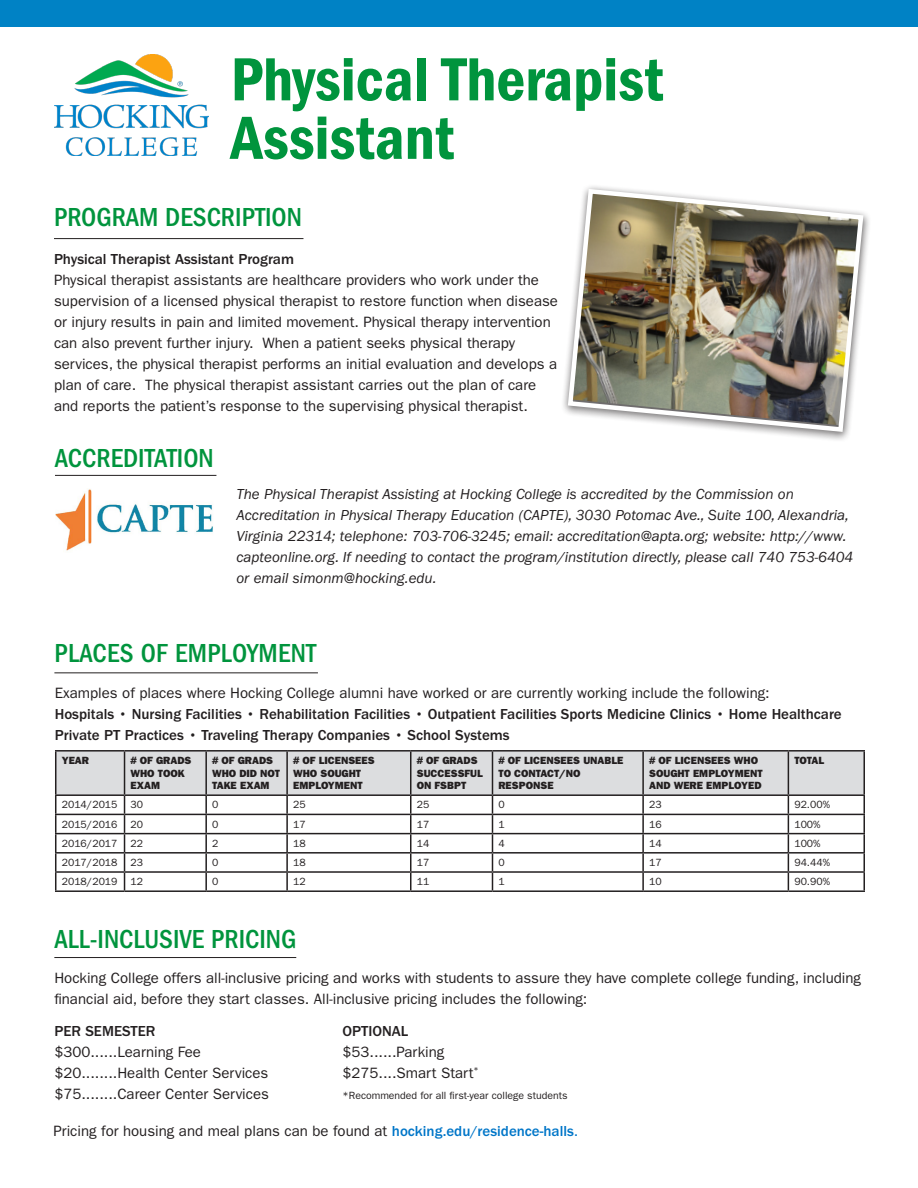
<style>
.page{position:relative;width:918px;height:1188px;background:#fff}
.page>*{position:absolute;margin:0;border:0;box-sizing:border-box;transform-origin:0 0}
.t1{font:63px/58.5px "ITC Franklin Gothic Std Dm Cd";color:#00943d}
.t2{font:500 condensed 27px "ITC Franklin Gothic Std";color:#00943d}
.t3{font:15px/21px "ITC Franklin Gothic Std";color:#231f20}
.t4{font:italic 15px/21px "ITC Franklin Gothic Std";color:#231f20}
.t5{font:500 15px/21px "ITC Franklin Gothic Std";color:#231f20}
.t6{font:10.5px/12.6px "ITC Franklin Gothic Std Hvy";color:#231f20}
.t7{font:10.5px "ITC Franklin Gothic Std";color:#231f20}
.s1{font-weight:500}
.s2{font-weight:400}
.s3{font-weight:500;color:#0076c8}
.s4{color:#0076c8}
</style>
<div class="page">
<div style="left:0;top:0;width:918px;height:26px;background:#0082c5"></div>
<img style="left:54px;top:54px;width:154px;height:102px">
<hr style="left:54px;top:238px;width:249px;height:1px;background:#231f20">
<hr style="left:54px;top:672px;width:264px;height:1px;background:#231f20">
<hr style="left:55px;top:475px;width:161px;height:1px;background:#231f20">
<img style="left:55px;top:489px;width:158px;height:62px">
<hr style="left:54px;top:957px;width:242px;height:1px;background:#231f20">
<div style="left:561px;top:184px;width:311px;height:258px;background:#231f20;opacity:.75"></div>
<img style="left:565px;top:186px;width:301px;height:248px">
<hr style="left:55px;top:750px;width:70px;height:2px;background:#231f20">
<hr style="left:125px;top:750px;width:81px;height:2px;background:#231f20">
<hr style="left:206px;top:750px;width:81px;height:2px;background:#231f20">
<hr style="left:287px;top:750px;width:124px;height:2px;background:#231f20">
<hr style="left:411px;top:750px;width:81px;height:2px;background:#231f20">
<hr style="left:492px;top:750px;width:151px;height:2px;background:#231f20">
<hr style="left:643px;top:750px;width:145px;height:2px;background:#231f20">
<hr style="left:788px;top:750px;width:77px;height:2px;background:#231f20">
<svg style="left:55px;top:751px;width:810px;height:139px"></svg>
<hr style="left:55px;top:890px;width:70px;height:2px;background:#231f20">
<hr style="left:125px;top:890px;width:81px;height:2px;background:#231f20">
<hr style="left:206px;top:890px;width:81px;height:2px;background:#231f20">
<hr style="left:287px;top:890px;width:124px;height:2px;background:#231f20">
<hr style="left:411px;top:890px;width:81px;height:2px;background:#231f20">
<hr style="left:492px;top:890px;width:151px;height:2px;background:#231f20">
<hr style="left:643px;top:890px;width:145px;height:2px;background:#231f20">
<hr style="left:788px;top:890px;width:77px;height:2px;background:#231f20">
<p class="t1" style="left:231px;top:51px;width:434px">Physical Therapist<br>Assistant</p>
<p class="t2" style="left:54px;top:202px;width:249px">PROGRAM DESCRIPTION</p>
<p class="t3" style="left:54px;top:248px;width:506px"><span class="s1">Physical Therapist Assistant Program<br></span>Physical therapist assistants are healthcare providers who work under the supervision of a licensed physical therapist to restore function when disease or injury results in pain and limited movement. Physical therapy intervention can also prevent further injury. When a patient seeks physical therapy services, the physical therapist performs an initial evaluation and develops a plan of care. The physical therapist assistant carries out the plan of care and reports the patient’s response to the supervising physical therapist.</p>
<p class="t2" style="left:55px;top:443px;width:160px">ACCREDITATION</p>
<p class="t4" style="left:236px;top:483px;width:618px">The Physical Therapist Assisting at Hocking College is accredited by the Commission on Accreditation in Physical Therapy Education (CAPTE), 3030 Potomac Ave., Suite 100, Alexandria, Virginia 22314; telephone: 703-706-3245; email: accreditation@apta.org; website: http://www. capteonline.org. If needing to contact the program/institution directly, please call 740 753-6404 or email simonm@hocking.edu.</p>
<p class="t2" style="left:54px;top:638px;width:263px">PLACES OF EMPLOYMENT</p>
<p class="t5" style="left:55px;top:682px;width:789px"><span class="s2">Examples of places where Hocking College alumni have worked or are currently working include the following:<br></span>Hospitals • Nursing Facilities • Rehabilitation Facilities • Outpatient Facilities Sports Medicine Clinics • Home Healthcare<br>Private PT Practices • Traveling Therapy Companies • School Systems</p>
<p class="t6" style="left:62px;top:754px;width:29px">YEAR</p>
<p class="t6" style="left:131px;top:754px;width:62px"># OF GRADS<br>WHO TOOK<br>EXAM</p>
<p class="t6" style="left:212px;top:754px;width:70px"># OF GRADS<br>WHO DID NOT<br>TAKE EXAM</p>
<p class="t6" style="left:293px;top:754px;width:83px"># OF LICENSEES<br>WHO SOUGHT<br>EMPLOYMENT</p>
<p class="t6" style="left:417px;top:754px;width:68px"># OF GRADS<br>SUCCESSFUL<br>ON FSBPT</p>
<p class="t6" style="left:498px;top:754px;width:126px"># OF LICENSEES UNABLE<br>TO CONTACT/NO<br>RESPONSE</p>
<p class="t6" style="left:649px;top:754px;width:115px"># OF LICENSEES WHO<br>SOUGHT EMPLOYMENT<br>AND WERE EMPLOYED</p>
<p class="t6" style="left:794px;top:754px;width:31px">TOTAL</p>
<p class="t7" style="left:62px;top:799px;width:57px">2014/2015</p>
<p class="t7" style="left:131px;top:799px;width:14px">30</p>
<p class="t7" style="left:212px;top:799px;width:8px">0</p>
<p class="t7" style="left:293px;top:799px;width:14px">25</p>
<p class="t7" style="left:417px;top:799px;width:14px">25</p>
<p class="t7" style="left:498px;top:799px;width:8px">0</p>
<p class="t7" style="left:649px;top:799px;width:14px">23</p>
<p class="t7" style="left:794px;top:799px;width:37px">92.00%</p>
<p class="t7" style="left:62px;top:818px;width:57px">2015/2016</p>
<p class="t7" style="left:131px;top:818px;width:14px">20</p>
<p class="t7" style="left:212px;top:818px;width:8px">0</p>
<p class="t7" style="left:293px;top:818px;width:14px">17</p>
<p class="t7" style="left:417px;top:818px;width:14px">17</p>
<p class="t7" style="left:498px;top:818px;width:8px">1</p>
<p class="t7" style="left:649px;top:818px;width:14px">16</p>
<p class="t7" style="left:794px;top:818px;width:28px">100%</p>
<p class="t7" style="left:62px;top:837px;width:57px">2016/2017</p>
<p class="t7" style="left:131px;top:837px;width:14px">22</p>
<p class="t7" style="left:212px;top:837px;width:8px">2</p>
<p class="t7" style="left:293px;top:837px;width:14px">18</p>
<p class="t7" style="left:417px;top:837px;width:14px">14</p>
<p class="t7" style="left:498px;top:837px;width:8px">4</p>
<p class="t7" style="left:649px;top:837px;width:14px">14</p>
<p class="t7" style="left:794px;top:837px;width:28px">100%</p>
<p class="t7" style="left:62px;top:856px;width:57px">2017/2018</p>
<p class="t7" style="left:131px;top:856px;width:14px">23</p>
<p class="t7" style="left:212px;top:856px;width:8px">0</p>
<p class="t7" style="left:293px;top:856px;width:14px">18</p>
<p class="t7" style="left:417px;top:856px;width:14px">17</p>
<p class="t7" style="left:498px;top:856px;width:8px">0</p>
<p class="t7" style="left:649px;top:856px;width:14px">17</p>
<p class="t7" style="left:794px;top:856px;width:37px">94.44%</p>
<p class="t7" style="left:62px;top:876px;width:57px">2018/2019</p>
<p class="t7" style="left:131px;top:876px;width:14px">12</p>
<p class="t7" style="left:212px;top:876px;width:8px">0</p>
<p class="t7" style="left:293px;top:876px;width:14px">12</p>
<p class="t7" style="left:417px;top:876px;width:14px">11</p>
<p class="t7" style="left:498px;top:876px;width:8px">1</p>
<p class="t7" style="left:649px;top:876px;width:14px">10</p>
<p class="t7" style="left:794px;top:876px;width:37px">90.90%</p>
<p class="t2" style="left:54px;top:924px;width:243px">ALL-INCLUSIVE PRICING</p>
<p class="t3" style="left:54px;top:967px;width:808px">Hocking College offers all-inclusive pricing and works with students to assure they have complete college funding, including financial aid, before they start classes. All-inclusive pricing includes the following:</p>
<p class="t3" style="left:54px;top:1021px;width:216px"><span class="s1">PER SEMESTER </span>$300......Learning Fee $20........Health Center Services $75........Career Center Services</p>
<p class="t3" style="left:343px;top:1021px;width:138px"><span class="s1">OPTIONAL </span>$53......Parking $275....Smart Start<sup>*</sup></p>
<p class="t7" style="left:343px;top:1089px;width:227px">*Recommended for all first-year college students</p>
<p class="t3" style="left:54px;top:1121px;width:526px">Pricing for housing and meal plans can be found at <span class="s3">hocking.edu/residence-halls</span><span class="s4">.</span></p>
</div>
